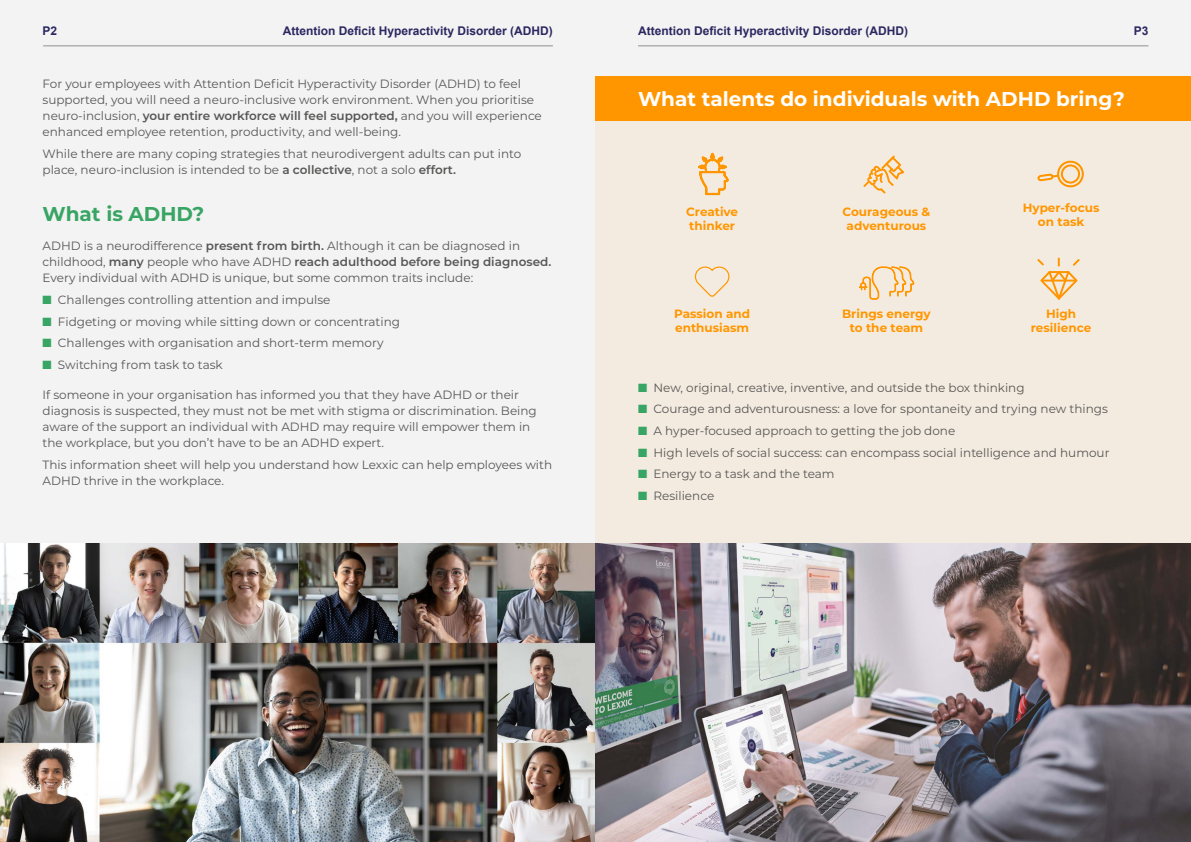
<style>
.page{position:relative;width:1191px;height:842px;background:#f4f3f4}
.page>*{position:absolute;margin:0;border:0;box-sizing:border-box;transform-origin:0 0}
.t1{font:700 20px "Montserrat";color:#fff}
.t2{font:700 20px "Montserrat";color:#38a564}
.t3{font:12px/16px "Montserrat";color:#575756}
.t4{font:700 12px/14px "Montserrat";color:#ff9600;text-align:center}
.t5{font:700 12px "Arial";color:#2b2760}
.s1{font-weight:600}
.s2{color:#38a564}
</style>
<div class="page">
<hr style="left:43px;top:45px;width:510px;height:1px;background:#949090">
<hr style="left:638px;top:45px;width:510px;height:1px;background:#949090">
<div style="left:595px;top:119px;width:596px;height:430px;background:#f4ebe0"></div>
<div style="left:595px;top:77px;width:596px;height:44px;background:#ff9600"></div>
<img style="left:0;top:543px;width:595px;height:299px">
<svg style="left:1037px;top:160px;width:47px;height:28px"></svg>
<svg style="left:698px;top:153px;width:30px;height:43px"></svg>
<svg style="left:863px;top:156px;width:41px;height:37px"></svg>
<svg style="left:859px;top:266px;width:55px;height:34px"></svg>
<svg style="left:1037px;top:258px;width:42px;height:41px"></svg>
<svg style="left:694px;top:266px;width:36px;height:31px"></svg>
<img style="left:595px;top:543px;width:596px;height:299px">
<p class="t5" style="left:43px;top:23px;width:16px">P2</p>
<p class="t5" style="left:283px;top:23px;width:272px">Attention Deficit Hyperactivity Disorder (ADHD)</p>
<p class="t5" style="left:638px;top:23px;width:272px">Attention Deficit Hyperactivity Disorder (ADHD)</p>
<p class="t5" style="left:1133px;top:23px;width:16px">P3</p>
<p class="t3" style="left:43px;top:75px;width:501px">For your employees with Attention Deficit Hyperactivity Disorder (ADHD) to feel supported, you will need a neuro-inclusive work environment. When you prioritise neuro-inclusion, <span class="s1">your entire workforce will feel supported,</span> and you will experience enhanced employee retention, productivity, and well-being.</p>
<p class="t3" style="left:43px;top:145px;width:480px">While there are many coping strategies that neurodivergent adults can put into place, neuro-inclusion is intended to be <span class="s1">a collective</span>, not a solo <span class="s1">effort.</span></p>
<h1 class="t2" style="left:43px;top:199px;width:163px">What is ADHD?</h1>
<p class="t3" style="left:43px;top:238px;width:510px">ADHD is a neurodifference <span class="s1">present from birth.</span> Although it can be diagnosed in childhood, <span class="s1">many</span> people who have ADHD <span class="s1">reach adulthood before being diagnosed.<br></span>Every individual with ADHD is unique, but some common traits include:</p>
<p class="t3" style="left:43px;top:291px;width:289px"><span class="s2">■</span> Challenges controlling attention and impulse</p>
<p class="t3" style="left:43px;top:313px;width:359px"><span class="s2">■</span> Fidgeting or moving while sitting down or concentrating</p>
<p class="t3" style="left:43px;top:335px;width:342px"><span class="s2">■</span> Challenges with organisation and short-term memory</p>
<p class="t3" style="left:43px;top:356px;width:182px"><span class="s2">■</span> Switching from task to task</p>
<p class="t3" style="left:43px;top:386px;width:496px">If someone in your organisation has informed you that they have ADHD or their diagnosis is suspected, they must not be met with stigma or discrimination. Being aware of the support an individual with ADHD may require will empower them in the workplace, but you don’t have to be an ADHD expert.</p>
<p class="t3" style="left:43px;top:456px;width:511px">This information sheet will help you understand how Lexxic can help employees with<br>ADHD thrive in the workplace.</p>
<h1 class="t1" style="left:638px;top:84px;width:488px">What talents do individuals with ADHD bring?</h1>
<p class="t4" style="left:686px;top:204px;width:54px;text-align:left">Creative thinker</p>
<p class="t4" style="left:842px;top:204px;width:89px">Courageous &amp; adventurous</p>
<p class="t4" style="left:1022px;top:200px;width:78px">Hyper-focus on task</p>
<p class="t4" style="left:674px;top:306px;width:77px;text-align:left">Passion and enthusiasm</p>
<p class="t4" style="left:842px;top:306px;width:90px">Brings energy to the team</p>
<p class="t4" style="left:1031px;top:306px;width:62px">High resilience</p>
<p class="t3" style="left:638px;top:379px;width:388px"><span class="s2">■</span> New, original, creative, inventive, and outside the box thinking</p>
<p class="t3" style="left:638px;top:400px;width:471px"><span class="s2">■</span> Courage and adventurousness: a love for spontaneity and trying new things</p>
<p class="t3" style="left:638px;top:422px;width:319px"><span class="s2">■</span> A hyper-focused approach to getting the job done</p>
<p class="t3" style="left:638px;top:444px;width:473px"><span class="s2">■</span> High levels of social success: can encompass social intelligence and humour</p>
<p class="t3" style="left:638px;top:465px;width:198px"><span class="s2">■</span> Energy to a task and the team</p>
<p class="t3" style="left:638px;top:487px;width:78px"><span class="s2">■</span> Resilience</p>
</div>
